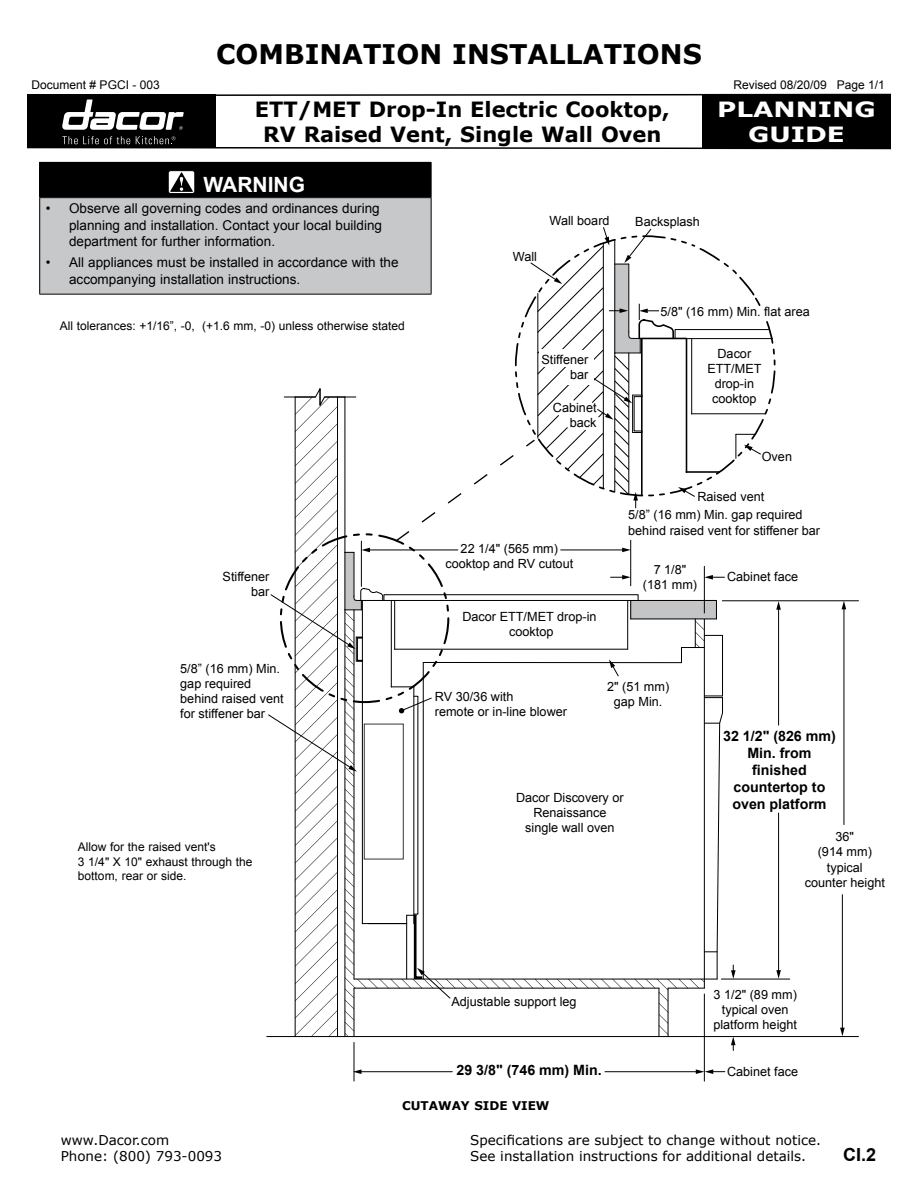
<style>
.page{position:relative;width:918px;height:1188px;background:#fff}
.page>*{position:absolute;margin:0;border:0;box-sizing:border-box;transform-origin:0 0}
.t1{font:700 27px "Verdana";color:#000}
.t2{font:700 21px/25.2px "Verdana";color:#000;text-align:center}
.t3{font:700 21px/25.2px "Verdana";color:#fff;text-align:center;scale:1.25 1}
.t4{font:700 21px "Arial";color:#fff}
.t5{font:700 18px "Arial";color:#000}
.t6{font:700 14.25px/17.1px "Arial";color:#000;text-align:center}
.t7{font:13.5px/16.2px "Arial";color:#000}
.t8{font:13.5px/16.2px "Verdana";color:#000}
.t9{font:12.6px/15.1px "Arial";color:#000;text-align:center}
.t10{font:12px/14.4px "Arial";color:#000}
.t11{font:700 12px "Verdana";color:#000}
</style>
<div class="page">
<div style="left:27px;top:94px;width:189px;height:54px;background:#000"></div>
<div style="left:702px;top:94px;width:189px;height:54px;background:#000"></div>
<svg style="left:27px;top:136px;width:864px;height:14px"></svg>
<svg style="left:62px;top:93px;width:829px;height:37px"></svg>
<hr style="left:267px;top:1036px;width:592px;height:1px;background:#000">
<hr style="left:842px;top:895px;width:1px;height:134px;background:#000">
<svg style="left:840px;top:1028px;width:5px;height:8px"></svg>
<hr style="left:844px;top:608px;width:1px;height:217px;background:#000">
<svg style="left:842px;top:602px;width:4px;height:7px"></svg>
<hr style="left:722px;top:601px;width:137px;height:1px;background:#000">
<hr style="left:605px;top:1071px;width:92px;height:1px;background:#000">
<hr style="left:360px;top:1071px;width:92px;height:1px;background:#000">
<svg style="left:353px;top:1069px;width:9px;height:5px"></svg>
<hr style="left:721px;top:979px;width:69px;height:1px;background:#000">
<hr style="left:704px;top:994px;width:1px;height:87px;background:#000">
<hr style="left:354px;top:1042px;width:1px;height:39px;background:#000">
<svg style="left:696px;top:1069px;width:29px;height:5px"></svg>
<hr style="left:778px;top:813px;width:1px;height:159px;background:#000">
<svg style="left:776px;top:970px;width:5px;height:9px"></svg>
<hr style="left:778px;top:608px;width:1px;height:117px;background:#000">
<svg style="left:776px;top:601px;width:5px;height:9px"></svg>
<hr style="left:685px;top:338px;width:87px;height:1px;background:#000">
<svg style="left:268px;top:227px;width:502px;height:823px"></svg>
<div style="left:40px;top:162px;width:391px;height:36px;background:#000"></div>
<div style="left:40px;top:198px;width:391px;height:96px;background:#c6c8ca"></div>
<hr style="left:39px;top:162px;width:393px;height:1px;background:#000">
<hr style="left:39px;top:163px;width:1px;height:34px;background:#000">
<hr style="left:431px;top:163px;width:1px;height:34px;background:#000">
<hr style="left:39px;top:197px;width:393px;height:1px;background:#000">
<hr style="left:39px;top:198px;width:1px;height:96px;background:#000">
<hr style="left:431px;top:198px;width:1px;height:96px;background:#000">
<hr style="left:39px;top:294px;width:393px;height:1px;background:#000">
<div style="left:168px;top:170px;width:27px;height:24px;border:1px solid #000;border-radius:2px"></div>
<svg style="left:170px;top:172px;width:23px;height:20px"></svg>
<h1 class="t1" style="left:216px;top:37px;width:487px">COMBINATION INSTALLATIONS</h1>
<p class="t10" style="left:32px;top:78px;width:130px">Document # PGCI - 003</p>
<p class="t10" style="left:734px;top:78px;width:153px">Revised 08/20/09 Page 1/1</p>
<h2 class="t2" style="left:255px;top:96px;width:416px">ETT/MET Drop-In Electric Cooktop,<br>RV Raised Vent, Single Wall Oven</h2>
<h2 class="t4" style="left:204px;top:170px;width:103px">warning</h2>
<p class="t7" style="left:69px;top:201px;width:314px;text-indent:-23px">• Observe all governing codes and ordinances during planning and installation. Contact your local building department for further information.</p>
<p class="t7" style="left:69px;top:255px;width:331px;text-indent:-23px">• All appliances must be installed in accordance with the accompanying installation instructions.</p>
<p class="t9" style="left:513px;top:249px;width:26px">Wall</p>
<p class="t9" style="left:550px;top:213px;width:62px">Wall board</p>
<p class="t9" style="left:635px;top:214px;width:66px">Backsplash</p>
<h2 class="t3" style="left:717px;top:96px;width:128px">PLANNING<br>GUIDE</h2>
<p class="t10" style="left:60px;top:319px;width:346px">All tolerances: +1/16”, -0, (+1.6 mm, -0) unless otherwise stated</p>
<p class="t9" style="left:223px;top:569px;width:48px;text-align:right">Stiffener bar</p>
<p class="t9" style="left:180px;top:661px;width:105px;text-align:left">5/8” (16 mm) Min. gap required behind raised vent for stiffener bar</p>
<p class="t10" style="left:78px;top:840px;width:176px">Allow for the raised vent's<br>3 1/4" X 10" exhaust through the bottom, rear or side.</p>
<p class="t9" style="left:542px;top:352px;width:48px;text-align:right">Stiffener bar</p>
<p class="t9" style="left:553px;top:400px;width:45px;text-align:right">Cabinet back</p>
<p class="t9" style="left:445px;top:541px;width:129px">22 1/4" (565 mm) cooktop and RV cutout</p>
<p class="t9" style="left:462px;top:609px;width:136px">Dacor ETT/MET drop-in cooktop</p>
<p class="t9" style="left:660px;top:304px;width:151px">5/8" (16 mm) Min. flat area</p>
<p class="t9" style="left:707px;top:346px;width:56px">Dacor<br>ETT/MET drop-in cooktop</p>
<p class="t9" style="left:762px;top:449px;width:32px">Oven</p>
<p class="t9" style="left:697px;top:489px;width:68px">Raised vent</p>
<p class="t9" style="left:628px;top:508px;width:193px;text-align:left">5/8” (16 mm) Min. gap required behind raised vent for stiffener bar</p>
<p class="t9" style="left:643px;top:562px;width:56px">7 1/8" (181 mm)</p>
<p class="t9" style="left:727px;top:569px;width:73px">Cabinet face</p>
<p class="t9" style="left:435px;top:689px;width:134px;text-align:left">RV 30/36 with<br>remote or in-line blower</p>
<p class="t9" style="left:607px;top:679px;width:64px">2" (51 mm) gap Min.</p>
<p class="t9" style="left:516px;top:790px;width:109px">Dacor Discovery or<br>Renaissance single wall oven</p>
<p class="t6" style="left:723px;top:728px;width:114px">32 1/2" (826 mm)<br>Min. from finished countertop to oven platform</p>
<p class="t9" style="left:805px;top:829px;width:82px">36"<br>(914 mm) typical counter height</p>
<p class="t9" style="left:451px;top:995px;width:127px">Adjustable support leg</p>
<p class="t6" style="left:456px;top:1062px;width:147px">29 3/8" (746 mm) Min.</p>
<p class="t9" style="left:713px;top:987px;width:85px">3 1/2" (89 mm) typical oven platform height</p>
<p class="t9" style="left:727px;top:1064px;width:73px">Cabinet face</p>
<p class="t11" style="left:402px;top:1098px;width:20px">Cutawa</p>
<p class="t11" style="left:461px;top:1098px;width:31px">y Side</p>
<p class="t11" style="left:512px;top:1098px;width:20px">View</p>
<p class="t8" style="left:61px;top:1131px;width:163px">www.Dacor.com<br>Phone: (800) 793-0093</p>
<p class="t8" style="left:470px;top:1131px;width:352px">Specifications are subject to change without notice.<br>See installation instructions for additional details.</p>
<h3 class="t5" style="left:843px;top:1143px;width:35px">CI.2</h3>
</div>
